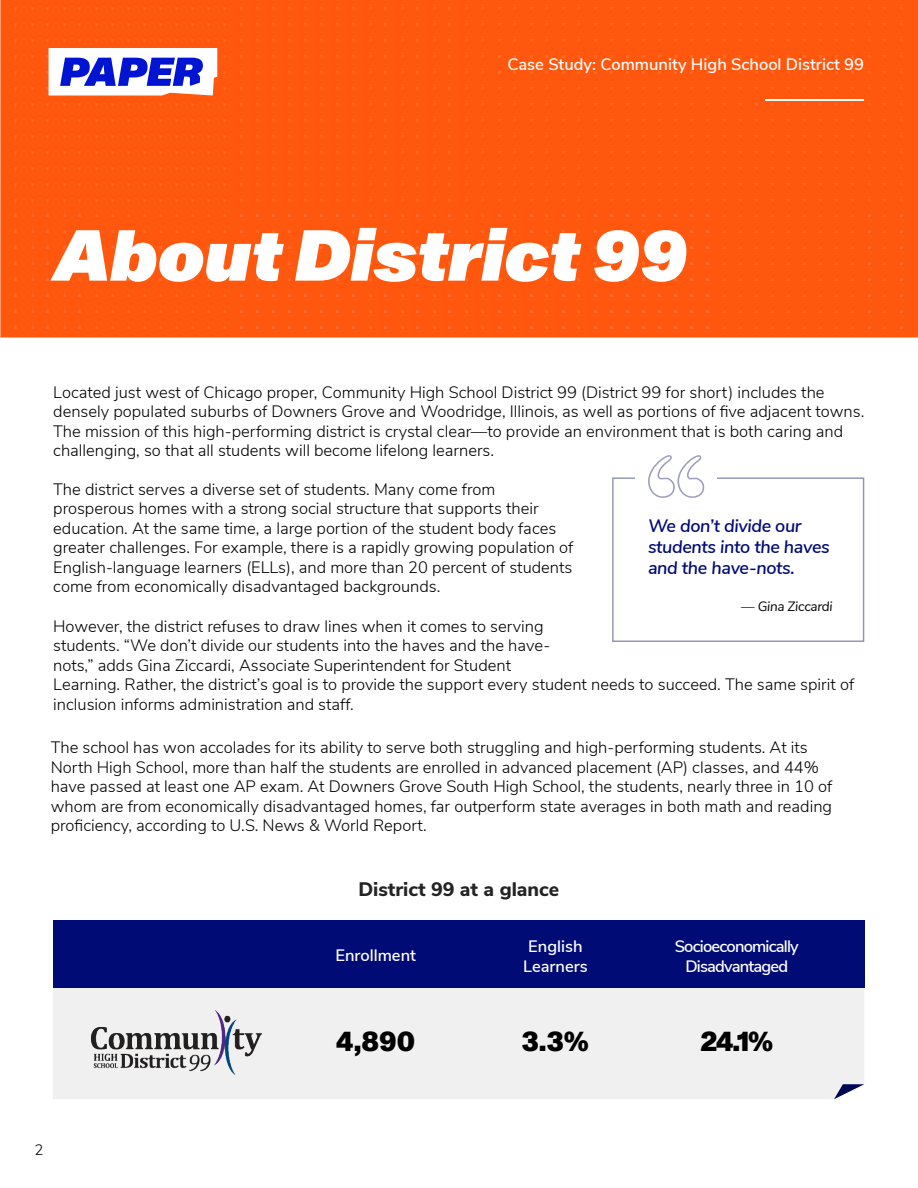
<style>
.page{position:relative;width:918px;height:1188px;background:#fff}
.page>*{position:absolute;margin:0;border:0;box-sizing:border-box;transform-origin:0 0}
.t1{font:italic 900 72px "Monument Grotesk";color:#fff}
.t2{font:800 28.05px "Monument Grotesk";color:#000001}
.t3{font:800 19.5px "Nunito Sans";color:#232323}
.t4{font:italic 600 18px/21px "Nunito Sans";letter-spacing:-.02em;color:#000b76}
.Body_Text{font:300 16.5px/19.5px "Nunito Sans";color:#000}
.t5{font:600 16.5px "Nunito Sans";color:#fff}
.t6{font:600 16.5px/19.8px "Nunito Sans";letter-spacing:-.05em;color:#fff;text-align:center}
.t7{font:300 15px "Nunito Sans";color:#000}
.t8{font:italic 13.5px "Nunito Sans";letter-spacing:-.02em;color:#000001}
</style>
<div class="page">
<div style="left:0;top:0;width:918px;height:338px;background:#ff570d"></div>
<hr style="left:765px;top:100px;width:99px;height:1px;background:#fff">
<svg style="left:47px;top:48px;width:170px;height:48px"></svg>
<svg style="left:111px;top:55px;width:62px;height:35px"></svg>
<svg style="left:173px;top:55px;width:37px;height:35px"></svg>
<div style="left:53px;top:988px;width:811px;height:111px;background:#f0f0f0"></div>
<div style="left:53px;top:920px;width:811px;height:68px;background:#000b76"></div>
<svg style="left:834px;top:1084px;width:30px;height:15px"></svg>
<div style="left:612px;top:477px;width:252px;height:165px;border:2px solid #9297b6"></div>
<div style="left:635px;top:468px;width:82px;height:22px;background:#fff"></div>
<svg style="left:648px;top:455px;width:56px;height:43px"></svg>
<img style="left:92px;top:1010px;width:170px;height:64px">
<p class="t5" style="left:507px;top:52px;width:358px">Case Study: Community High School District 99</p>
<p class="t1" style="left:54px;top:199px;width:635px">About District 99</p>
<p class="Body_Text" style="left:53px;top:381px;width:813px">Located just west of Chicago proper, Community High School District 99 (District 99 for short) includes the densely populated suburbs of Downers Grove and Woodridge, Illinois, as well as portions of five adjacent towns.<br>The mission of this high-performing district is crystal clear—to provide an environment that is both caring and challenging, so that all students will become lifelong learners.</p>
<p class="Body_Text" style="left:53px;top:478px;width:522px">The district serves a diverse set of students. Many come from prosperous homes with a strong social structure that supports their education. At the same time, a large portion of the student body faces greater challenges. For example, there is a rapidly growing population of English-language learners (ELLs), and more than 20 percent of students come from economically disadvantaged backgrounds.</p>
<p class="Body_Text" style="left:53px;top:615px;width:803px">However, the district refuses to draw lines when it comes to serving<br>students. “We don’t divide our students into the haves and the have-<br>nots,” adds Gina Ziccardi, Associate Superintendent for Student<br>Learning. Rather, the district’s goal is to provide the support every student needs to succeed. The same spirit of inclusion informs administration and staff.</p>
<p class="Body_Text" style="left:51px;top:737px;width:783px">The school has won accolades for its ability to serve both struggling and high-performing students. At its North High School, more than half the students are enrolled in advanced placement (AP) classes, and 44% have passed at least one AP exam. At Downers Grove South High School, the students, nearly three in 10 of whom are from economically disadvantaged homes, far outperform state averages in both math and reading proficiency, according to U.S. News &amp; World Report.</p>
<p class="t4" style="left:648px;top:515px;width:183px">We don’t divide our students into the haves and the have-nots.</p>
<p class="t8" style="left:741px;top:597px;width:93px">— Gina Ziccardi</p>
<p class="t3" style="left:358px;top:875px;width:202px">District 99 at a glance</p>
<p class="t5" style="left:335px;top:943px;width:82px">Enrollment</p>
<p class="t5" style="left:528px;top:934px;width:56px">English</p>
<p class="t5" style="left:523px;top:954px;width:66px">Learners</p>
<p class="t6" style="left:675px;top:935px;width:126px">Socioeconomically<br>Disadvantaged</p>
<p class="t7" style="left:34px;top:1139px;width:10px">2</p>
<p class="t2" style="left:336px;top:1020px;width:81px">4,890</p>
<p class="t2" style="left:522px;top:1020px;width:69px">3.3%</p>
<p class="t2" style="left:700px;top:1020px;width:74px">24.1%</p>
</div>
